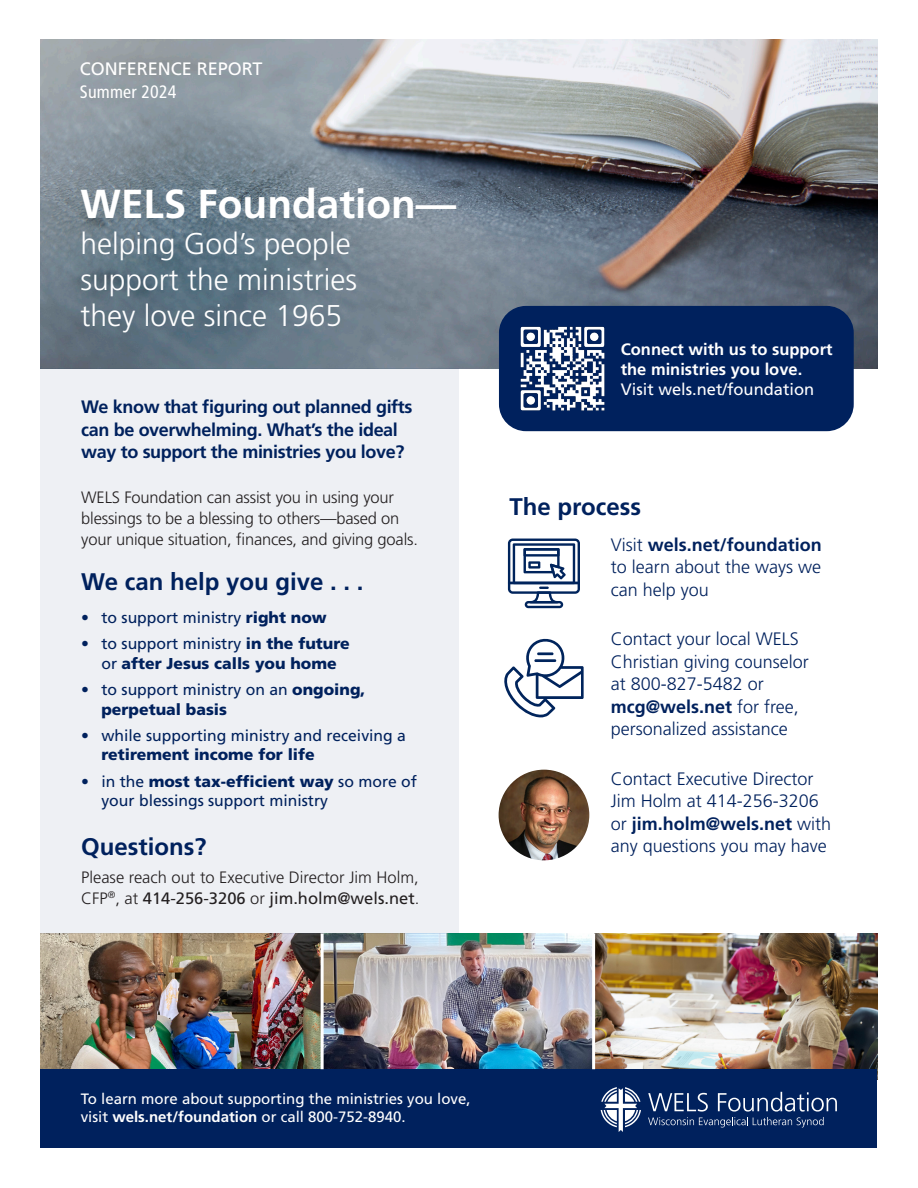
<style>
.page{position:relative;width:918px;height:1188px;background:#fff}
.page>*{position:absolute;margin:0;border:0;box-sizing:border-box;transform-origin:0 0}
.t1{font:700 40.5px "Frutiger LT Std";color:#fff}
.t2{font:300 30px/36px "Frutiger LT Std";color:#fff}
.t3{font:700 24px "Frutiger LT Std";color:#00215d}
.t4{font:300 18px/22.5px "Frutiger LT Std";color:#00215d}
.t5{font:700 18px/22.5px "Frutiger LT Std";letter-spacing:-.02em;color:#00215d}
.t6{font:18px "Frutiger LT Std";color:#fff}
.t7{font:condensed 18px "Frutiger LT Std";letter-spacing:.01em;color:#fff}
.t8{font:300 16.5px/21px "Frutiger LT Std";letter-spacing:-.01em;color:#231f20}
.t9{font:700 16.5px/19.8px "Frutiger LT Std";color:#fff}
.t10{font:15.75px/19.5px "Frutiger LT Std";color:#00215d}
.t11{font:900 15.75px/19.5px "Frutiger LT Std";color:#00215d;text-align:center}
.t12{font:15px/18px "Frutiger LT Std";color:#fff}
.s1{font-weight:900}
.s2{font-weight:400}
.s3{font-weight:700}
</style>
<div class="page">
<img style="left:40px;top:933px;width:838px;height:136px">
<div style="left:40px;top:1069px;width:838px;height:79px;background:#00215d"></div>
<svg style="left:648px;top:1092px;width:189px;height:35px"></svg>
<svg style="left:601px;top:1087px;width:40px;height:45px"></svg>
<img style="left:40px;top:40px;width:838px;height:328px">
<hr style="left:321px;top:933px;width:3px;height:136px;background:#fff">
<hr style="left:592px;top:933px;width:3px;height:136px;background:#fff">
<img style="left:499px;top:770px;width:90px;height:90px;border-radius:45px">
<svg style="left:508px;top:539px;width:72px;height:69px"></svg>
<svg style="left:504px;top:638px;width:80px;height:79px"></svg>
<div style="left:499px;top:306px;width:355px;height:125px;background:#00215d;border-radius:27px"></div>
<img style="left:520px;top:326px;width:85px;height:85px">
<div style="left:40px;top:369px;width:419px;height:565px;background:#eef0f4"></div>
<p class="t6" style="left:80px;top:58px;width:184px">CONFERENCE REPORT</p>
<p class="t7" style="left:80px;top:81px;width:98px">Summer 2024</p>
<p class="t1" style="left:81px;top:180px;width:377px">WELS Foundation—</p>
<p class="t2" style="left:81px;top:226px;width:278px">helping God’s people support the ministries</p>
<p class="t2" style="left:81px;top:298px;width:263px">they love since 1965</p>
<p class="t5" style="left:81px;top:396px;width:333px">We know that figuring out planned gifts can be overwhelming. What’s the ideal way to support the ministries you love?</p>
<p class="t8" style="left:81px;top:487px;width:338px">WELS Foundation can assist you in using your blessings to be a blessing to others—based on your unique situation, finances, and giving goals.</p>
<p class="t3" style="left:81px;top:568px;width:284px">We can help you give . . .</p>
<p class="t10" style="left:81px;top:608px;width:247px">• to support ministry <span class="s1">right now</span></p>
<p class="t11" style="left:81px;top:634px;width:270px"><span class="s2">• to support ministry</span> in the future <span class="s2">or</span> after Jesus calls you home</p>
<p class="t10" style="left:101px;top:680px;width:265px;text-indent:-20px">• to support ministry on an <span class="s1">ongoing, perpetual basis</span></p>
<p class="t10" style="left:101px;top:726px;width:306px;text-indent:-20px">• while supporting ministry and receiving a <span class="s1">retirement income for life</span></p>
<p class="t10" style="left:101px;top:772px;width:317px;text-indent:-20px">• in the <span class="s1">most tax-efficient way</span> so more of your blessings support ministry</p>
<p class="t3" style="left:81px;top:832px;width:127px">Questions?</p>
<p class="t8" style="left:81px;top:867px;width:340px">Please reach out to Executive Director Jim Holm,<br>CFP<sup>®</sup>, at <span class="s2">414-256-3206</span> or <span class="s2">jim.holm@wels.net</span>.</p>
<p class="t9" style="left:621px;top:339px;width:213px">Connect with us to support the ministries you love.<br><span class="s2">Visit wels.net/foundation</span></p>
<p class="t3" style="left:509px;top:492px;width:133px">The process</p>
<p class="t4" style="left:611px;top:533px;width:213px;text-align:justify">Visit <span class="s3">wels.net/foundation </span>to learn about the ways we can help you</p>
<p class="t4" style="left:611px;top:628px;width:200px">Contact your local WELS<br>Christian giving counselor at 800-827-5482 or <span class="s3">mcg@wels.net</span> for free, personalized assistance</p>
<p class="t4" style="left:611px;top:767px;width:222px">Contact Executive Director<br>Jim Holm at 414-256-3206 or <span class="s3">jim.holm@wels.net</span> with any questions you may have</p>
<p class="t12" style="left:81px;top:1090px;width:391px">To learn more about supporting the ministries you love, visit <span class="s3">wels.net/foundation</span> or call 800-752-8940.</p>
</div>
